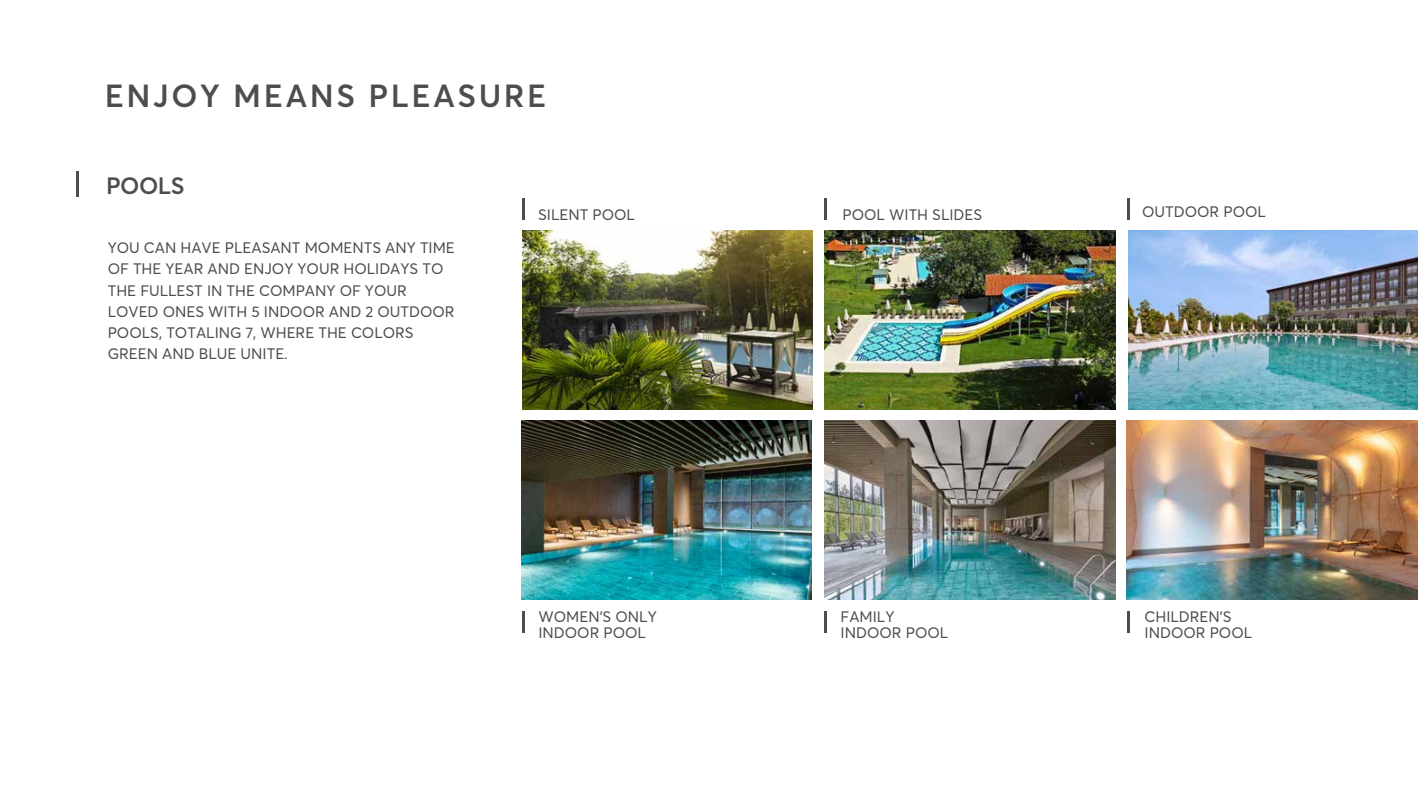
<style>
.page{position:relative;width:1418px;height:798px;background:#fff}
.page>*{position:absolute;margin:0;border:0;box-sizing:border-box;transform-origin:0 0}
.t1{font:600 31.5px "Averta";letter-spacing:.08em;color:#4d4d4d}
.t2{font:600 23.38px "Averta";letter-spacing:-.02em;color:#4d4d4d}
.t3{font:15px/21.2px "Averta";color:#4d4d4d}
</style>
<div class="page">
<hr style="left:522px;top:198px;width:2px;height:21px;background:#4d4d4d">
<hr style="left:1126px;top:198px;width:3px;height:21px;background:#4d4d4d">
<hr style="left:824px;top:198px;width:3px;height:21px;background:#4d4d4d">
<img style="left:522px;top:230px;width:290px;height:180px">
<img style="left:824px;top:230px;width:291px;height:180px">
<img style="left:521px;top:420px;width:291px;height:179px">
<img style="left:1128px;top:230px;width:289px;height:180px">
<hr style="left:522px;top:611px;width:2px;height:21px;background:#4d4d4d">
<hr style="left:824px;top:611px;width:3px;height:21px;background:#4d4d4d">
<hr style="left:1126px;top:611px;width:3px;height:21px;background:#4d4d4d">
<img style="left:1126px;top:420px;width:291px;height:179px">
<img style="left:824px;top:420px;width:291px;height:179px">
<hr style="left:76px;top:171px;width:3px;height:25px;background:#4d4d4d">
<h1 class="t1" style="left:105px;top:76px;width:443px">ENJOY MEANS PLEASURE</h1>
<h2 class="t2" style="left:106px;top:171px;width:80px">POOLS</h2>
<p class="t3" style="left:108px;top:237px;width:349px">YOU CAN HAVE PLEASANT MOMENTS ANY TIME OF THE YEAR AND ENJOY YOUR HOLIDAYS TO THE FULLEST IN THE COMPANY OF YOUR LOVED ONES WITH 5 INDOOR AND 2 OUTDOOR POOLS, TOTALING 7, WHERE THE COLORS GREEN AND BLUE UNITE.</p>
<p class="t3" style="left:538px;top:204px;width:98px">SILENT POOL</p>
<p class="t3" style="left:538px;top:608px;width:120px;line-height:16.2px">WOMEN’S ONLY<br>INDOOR POOL</p>
<p class="t3" style="left:842px;top:204px;width:141px">POOL WITH SLIDES</p>
<p class="t3" style="left:840px;top:608px;width:109px;line-height:16.2px">FAMILY<br>INDOOR POOL</p>
<p class="t3" style="left:1142px;top:201px;width:125px">OUTDOOR POOL</p>
<p class="t3" style="left:1144px;top:608px;width:109px;line-height:16.2px">CHILDREN’S<br>INDOOR POOL</p>
</div>
